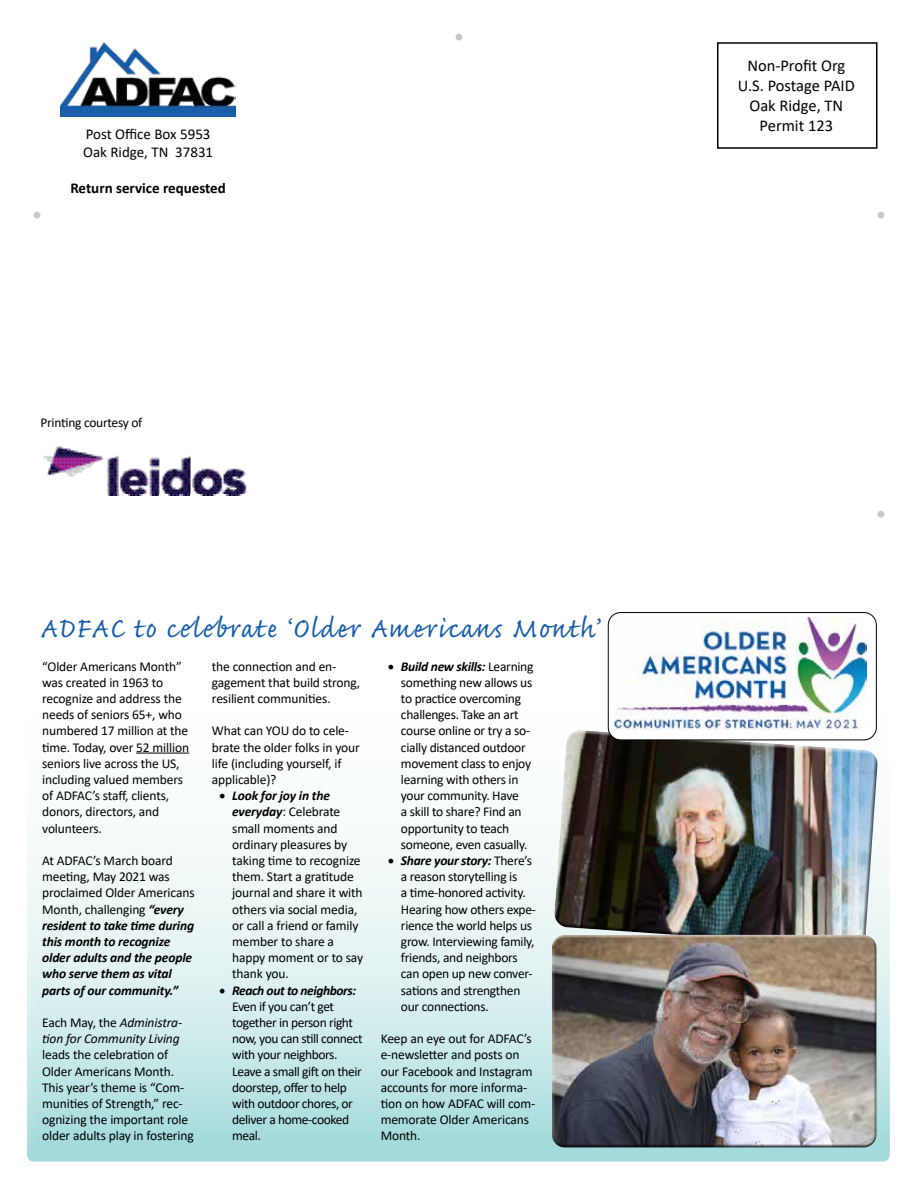
<style>
.page{position:relative;width:918px;height:1188px;background:#fff}
.page>*{position:absolute;margin:0;border:0;box-sizing:border-box;transform-origin:0 0}
.t1{font:italic 36px "Caflisch Script Pro";letter-spacing:.04em;color:#165da8}
.t2{font:16.5px/19.8px "Calibri";color:#000;text-align:center}
.t3{font:15px/18px "Calibri";color:#000}
.t4{font:700 15px "Calibri";color:#000}
.t5{font:13.5px/16.2px "Calibri";letter-spacing:-.02em;color:#000}
.t6{font:italic 700 13.5px/16.2px "Calibri";letter-spacing:-.01em;color:#000}
.t7{font:italic 13.5px/16.2px "Calibri";letter-spacing:-.01em;color:#000}
.s1{font-weight:400;font-style:normal}
.s2{font-style:normal}
.s3{font-family:"Minion Pro";font-size:18px}
.s4{font-weight:700;font-style:italic}
</style>
<div class="page">
<div style="left:26px;top:587px;width:868px;height:567px;background:#fff;opacity:.75"></div>
<div style="left:717px;top:42px;width:161px;height:107px;border:2px solid #000"></div>
<img style="left:60px;top:42px;width:176px;height:74px">
<img style="left:44px;top:446px;width:203px;height:50px">
<div style="left:34px;top:212px;width:7px;height:7px;border:3px solid #c7c8ca;border-radius:50%"></div>
<hr style="left:136px;top:753px;width:53px;height:1px;background:#000">
<img style="left:553px;top:733px;width:326px;height:216px">
<div style="left:551px;top:938px;width:327px;height:210px;background:#000;opacity:.75"></div>
<div style="left:608px;top:613px;width:268px;height:127px;background:#fff;border-radius:12px"></div>
<img style="left:614px;top:617px;width:252px;height:114px">
<div style="left:608px;top:612px;width:269px;height:128px;border:1px solid #000;border-radius:12px"></div>
<svg style="left:456px;top:34px;width:6px;height:6px"></svg>
<div style="left:877px;top:511px;width:7px;height:7px;border:3px solid #c7c8ca;border-radius:50%"></div>
<div style="left:877px;top:212px;width:7px;height:7px;border:3px solid #c7c8ca;border-radius:50%"></div>
<p class="t3" style="left:83px;top:125px;width:132px">Post Office Box 5953<br>Oak Ridge, TN 37831</p>
<p class="t4" style="left:70px;top:177px;width:157px">Return service requested</p>
<p class="t5" style="left:40px;top:414px;width:103px">Printing courtesy of</p>
<h1 class="t1" style="left:40px;top:610px;width:569px">ADFAC tocelebrate‘Older AmericansMonth’</h1>
<p class="t5" style="left:42px;top:658px;width:148px">“Older Americans Month” was created in 1963 to recognize and address the needs of seniors 65+, who numbered 17 million at the time. Today, over 52 million seniors live across the US, including valued members of ADFAC’s staff, clients, donors, directors, and volunteers.</p>
<p class="t6" style="left:42px;top:852px;width:154px"><span class="s1">At ADFAC’s March board meeting, May 2021 was proclaimed Older Americans<br>Month, challenging</span> “every resident to take time during this month to recognize older adults and the people who serve them as vital parts of our community.”</p>
<p class="t7" style="left:42px;top:1014px;width:142px"><span class="s2">Each May, the</span> Administra&shy;tion for Community Living</p>
<p class="t5" style="left:42px;top:1046px;width:153px">leads the celebration of<br>Older Americans Month.<br>This year’s theme is “Com&shy;munities of Strength,” rec&shy;ognizing the important role older adults play in fostering</p>
<p class="t5" style="left:212px;top:658px;width:150px">the connection and en&shy;gagement that build strong, resilient communities.</p>
<p class="t5" style="left:212px;top:722px;width:149px">What can YOU do to cele&shy;brate the older folks in your life (including yourself, if applicable)?</p>
<p class="t5" style="left:232px;top:787px;width:132px;text-indent:-14px"><span class="s3">•</span> <span class="s4">Look for joy in the everyday</span>: Celebrate small moments and ordinary pleasures by taking time to recognize them. Start a gratitude journal and share it with others via social media, or call a friend or family member to share a happy moment or to say thank you.</p>
<p class="t5" style="left:232px;top:982px;width:132px;text-indent:-14px"><span class="s3">•</span> <span class="s4">Reach out to neighbors:<br></span>Even if you can’t get together in person right now, you can still connect with your neighbors.<br>Leave a small gift on their doorstep, offer to help with outdoor chores, or deliver a home-cooked meal.</p>
<p class="t5" style="left:401px;top:658px;width:134px;text-indent:-14px"><span class="s3">•</span> <span class="s4">Build new skills:</span> Learning something new allows us to practice overcoming challenges. Take an art course online or try a so&shy;cially distanced outdoor movement class to enjoy learning with others in your community. Have<br>a skill to share? Find an opportunity to teach someone, even casually.</p>
<p class="t5" style="left:401px;top:852px;width:137px;text-indent:-14px"><span class="s3">•</span> <span class="s4">Share your story:</span> There’s a reason storytelling is<br>a time-honored activity.<br>Hearing how others expe&shy;rience the world helps us grow. Interviewing family, friends, and neighbors can open up new conver&shy;sations and strengthen our connections.</p>
<p class="t5" style="left:381px;top:1030px;width:156px">Keep an eye out for ADFAC’s e-newsletter and posts on our Facebook and Instagram accounts for more informa&shy;tion on how ADFAC will com&shy;memorate Older Americans<br>Month.</p>
<p class="t2" style="left:738px;top:55px;width:119px">Non-Profit Org<br>U.S. Postage PAID<br>Oak Ridge, TN<br>Permit 123</p>
</div>
